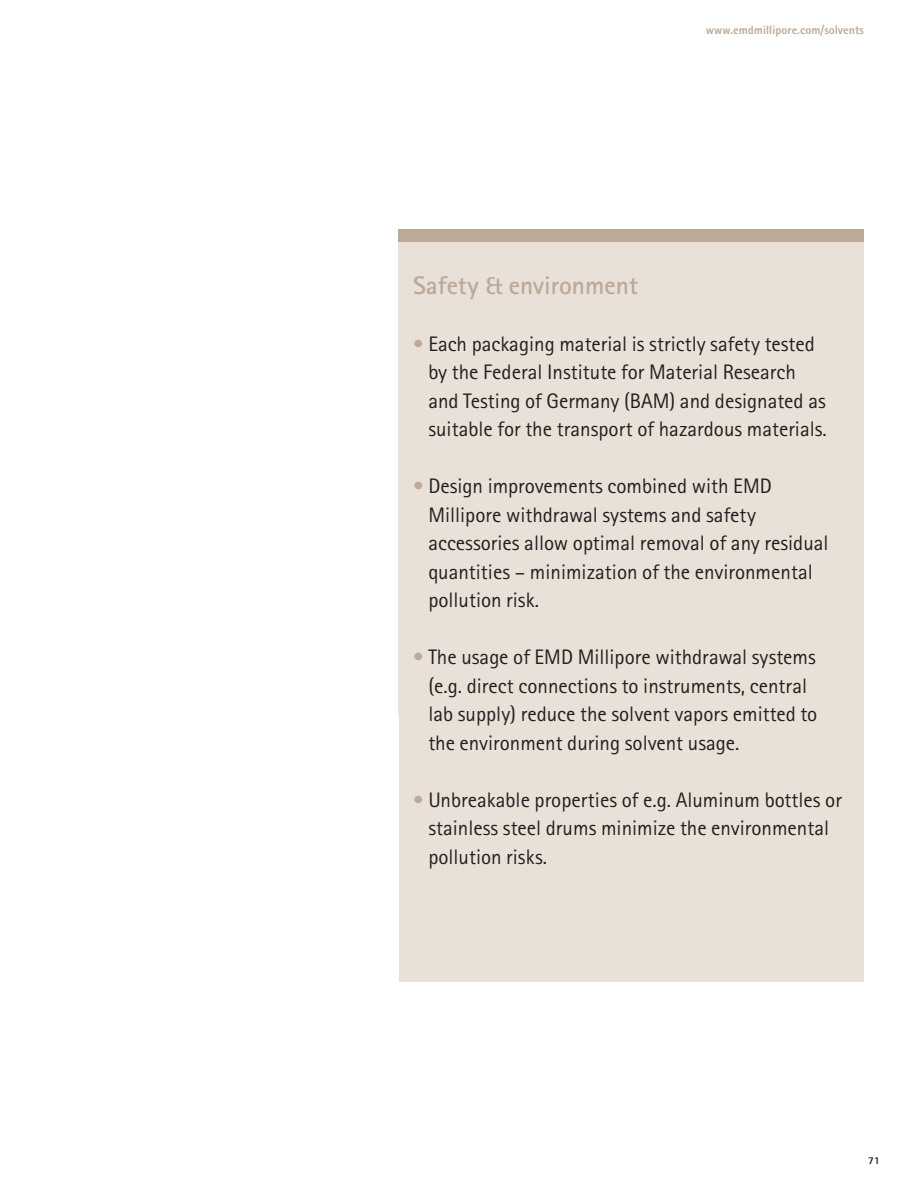
<style>
.page{position:relative;width:920px;height:1188px;background:#fff}
.page>*{position:absolute;margin:0;border:0;box-sizing:border-box;transform-origin:0 0}
.t1{font:700 25.5px "Merck Sans Serif Pro";color:#bca998}
.t2{font:21px/28.5px "Merck Sans Serif Pro";color:#231f20}
.t3{font:800 12px "Merck Sans Serif Pro";color:#bca998}
.t4{font:800 10.5px "Merck Sans Serif Pro";color:#231f20}
.s1{color:#bca998}
</style>
<div class="page">
<div style="left:398px;top:230px;width:466px;height:752px;background:#e9e0d8"></div>
<div style="left:398px;top:230px;width:466px;height:12px;background:#bca998"></div>
<p class="t3" style="left:706px;top:25px;width:159px">www.emdmillipore.com/solvents</p>
<p class="t1" style="left:413px;top:275px;width:226px">Safety &amp; environment</p>
<p class="t2" style="left:428px;top:332px;width:400px;text-indent:-15px"><span class="s1">•</span> Each packaging material is strictly safety tested by the Federal Institute for Material Research and Testing of Germany (BAM) and designated as suitable for the transport of hazardous materials.</p>
<p class="t2" style="left:428px;top:474px;width:402px;text-indent:-15px"><span class="s1">•</span> Design improvements combined with EMD Millipore withdrawal systems and safety accessories allow optimal removal of any residual quantities – minimization of the environmental pollution risk.</p>
<p class="t2" style="left:428px;top:645px;width:391px;text-indent:-15px"><span class="s1">•</span> The usage of EMD Millipore withdrawal systems (e.g. direct connections to instruments, central lab supply) reduce the solvent vapors emitted to the environment during solvent usage.</p>
<p class="t2" style="left:428px;top:787px;width:415px;text-indent:-15px"><span class="s1">•</span> Unbreakable properties of e.g. Aluminum bottles or stainless steel drums minimize the environmental pollution risks.</p>
<p class="t4" style="left:868px;top:1156px;width:13px">71</p>
</div>
